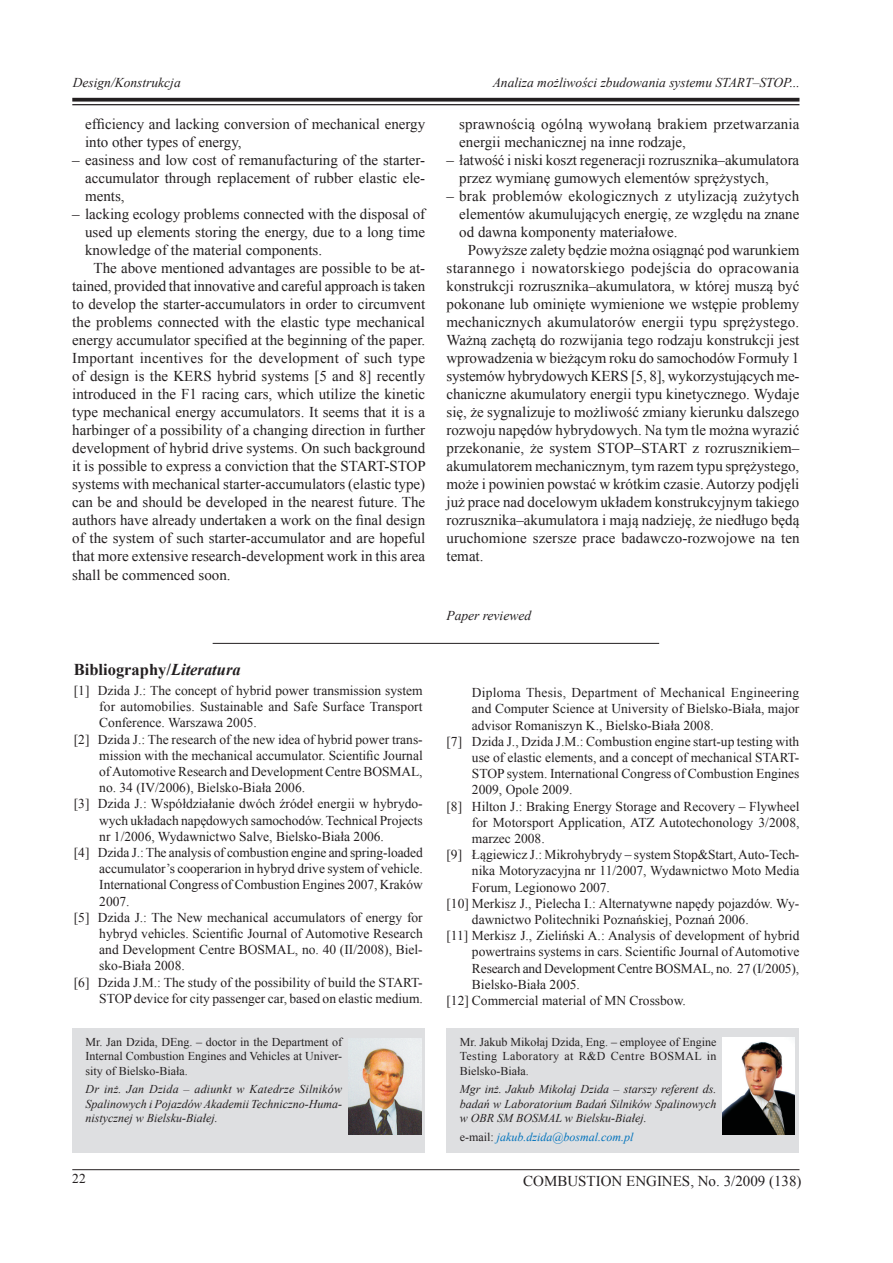
<style>
.page{position:relative;width:893px;height:1263px;background:#fff}
.page>*{position:absolute;margin:0;border:0;box-sizing:border-box;transform-origin:0 0}
.Art-Wstep{font:700 16.5px "Times New Roman";color:#231f20}
.Art-Tekst_GB{font:15px/18px "Times New Roman";color:#231f20;text-align:justify}
.Art-Tekst{font:15px/18px "Times New Roman";letter-spacing:.01em;color:#231f20;text-align:justify}
.Art-Punkty_GB{font:15px/18px "Times New Roman";color:#231f20;text-align:justify}
.Art-Punkty{font:15px/18px "Times New Roman";color:#231f20}
.Art-Literat_10{font:13.5px/16.2px "Times New Roman";color:#231f20;text-align:justify}
.Nagl_strony_L{font:italic 13.5px "Times New Roman";color:#231f20}
.Art-Text-0{font:italic 13.5px "Times New Roman";color:#231f20}
.Art-Odnosnik-GB{font:italic 12px/14.4px "Times New Roman";color:#231f20;text-align:justify}
.Art-Odnosnik{font:12px/14.4px "Times New Roman";color:#231f20;text-align:justify}
.Art-Odnosnik-2{font:italic 12px "Times New Roman";color:#0072bc}
.s1{font-style:italic}
.s2{font-style:normal;color:#231f20}
</style>
<div class="page">
<svg style="left:72px;top:98px;width:727px;height:4px;background:#3a3738"></svg>
<hr style="left:72px;top:104px;width:727px;height:1px;background:#231f20">
<hr style="left:72px;top:1169px;width:727px;height:1px;background:#231f20">
<div style="left:446px;top:1028px;width:353px;height:124px;background:#dedfe1"></div>
<hr style="left:213px;top:643px;width:446px;height:1px;background:#231f20">
<div style="left:72px;top:1028px;width:353px;height:124px;background:#dedfe1"></div>
<img style="left:723px;top:1037px;width:71px;height:97px">
<img style="left:348px;top:1038px;width:74px;height:97px">
<p class="Nagl_strony_L" style="left:73px;top:73px;width:109px">Design/Konstrukcja</p>
<p class="Nagl_strony_L" style="left:493px;top:73px;width:309px">Analiza możliwości zbudowania systemu START–STOP...</p>
<p class="Art-Punkty_GB" style="left:85px;top:115px;width:342px">efficiency and lacking conversion of mechanical energy into other types of energy,</p>
<p class="Art-Punkty_GB" style="left:85px;top:151px;width:342px;text-indent:-13px">– easiness and low cost of remanufacturing of the starter&shy;accumulator through replacement of rubber elastic ele&shy;ments,</p>
<p class="Art-Punkty_GB" style="left:85px;top:205px;width:342px;text-indent:-13px">– lacking ecology problems connected with the disposal of used up elements storing the energy, due to a long time knowledge of the material components.</p>
<p class="Art-Tekst_GB" style="left:72px;top:259px;width:355px;text-indent:21px">The above mentioned advantages are possible to be at&shy;tained, provided that innovative and careful approach is taken to develop the starter-accumulators in order to circumvent the problems connected with the elastic type mechanical energy accumulator specified at the beginning of the paper.<br>Important incentives for the development of such type of design is the KERS hybrid systems [5 and 8] recently introduced in the F1 racing cars, which utilize the kinetic type mechanical energy accumulators. It seems that it is a harbinger of a possibility of a changing direction in further development of hybrid drive systems. On such background it is possible to express a conviction that the START-STOP systems with mechanical starter-accumulators (elastic type) can be and should be developed in the nearest future. The authors have already undertaken a work on the final design of the system of such starter-accumulator and are hopeful that more extensive research-development work in this area shall be commenced soon.</p>
<p class="Art-Wstep" style="left:74px;top:658px;width:168px">Bibliography/<span class="s1">Literatura</span></p>
<p class="Art-Literat_10" style="left:99px;top:682px;width:325px;text-indent:-25px">[1] Dzida J.: The concept of hybrid power transmission system for automobilies. Sustainable and Safe Surface Transport Conference. Warszawa 2005.</p>
<p class="Art-Literat_10" style="left:99px;top:731px;width:325px;text-indent:-25px">[2] Dzida J.: The research of the new idea of hybrid power trans&shy;mission with the mechanical accumulator. Scientific Journal of Automotive Research and Development Centre BOSMAL, no. 34 (IV/2006), Bielsko-Biała 2006.</p>
<p class="Art-Literat_10" style="left:99px;top:796px;width:325px;text-indent:-25px">[3] Dzida J.: Współdziałanie dwóch źródeł energii w hybrydo&shy;wych układach napędowych samochodów. Technical Projects nr 1/2006, Wydawnictwo Salve, Bielsko-Biała 2006.</p>
<p class="Art-Literat_10" style="left:99px;top:844px;width:325px;text-indent:-25px">[4] Dzida J.: The analysis of combustion engine and spring-loaded accumulator’s cooperarion in hybryd drive system of vehicle.<br>International Congress of Combustion Engines 2007, Kraków 2007.</p>
<p class="Art-Literat_10" style="left:99px;top:909px;width:325px;text-indent:-25px">[5] Dzida J.: The New mechanical accumulators of energy for hybryd vehicles. Scientific Journal of Automotive Research and Development Centre BOSMAL, no. 40 (II/2008), Biel&shy;sko-Biała 2008.</p>
<p class="Art-Literat_10" style="left:74px;top:974px;width:351px;text-align:right">[6] Dzida J.M.: The study of the possibility of build the START-<br>STOP device for city passenger car, based on elastic medium.</p>
<p class="Art-Odnosnik" style="left:86px;top:1034px;width:258px">Mr. Jan Dzida, DEng. – doctor in the Department of Internal Combustion Engines and Vehicles at Univer&shy;sity of Bielsko-Biała.</p>
<p class="Art-Odnosnik-GB" style="left:86px;top:1082px;width:258px">Dr inż. Jan Dzida – adiunkt w Katedrze Silników Spalinowych i Pojazdów Akademii Techniczno-Huma&shy;nistycznej w Bielsku-Białej.</p>
<p class="Art-Punkty" style="left:459px;top:115px;width:342px">sprawnością ogólną wywołaną brakiem przetwarzania energii mechanicznej na inne rodzaje,</p>
<p class="Art-Punkty" style="left:459px;top:151px;width:341px;text-indent:-13px">– łatwość i niski koszt regeneracji rozrusznika–akumulatora przez wymianę gumowych elementów sprężystych,</p>
<p class="Art-Punkty" style="left:459px;top:187px;width:342px;text-align:justify;text-indent:-13px">– brak problemów ekologicznych z utylizacją zużytych elementów akumulujących energię, ze względu na znane od dawna komponenty materiałowe.</p>
<p class="Art-Tekst" style="left:446px;top:241px;width:355px;text-indent:21px">Powyższe zalety będzie można osiągnąć pod warunkiem starannego i nowatorskiego podejścia do opracowania konstrukcji rozrusznika–akumulatora, w której muszą być pokonane lub ominięte wymienione we wstępie problemy mechanicznych akumulatorów energii typu sprężystego.<br>Ważną zachętą do rozwijania tego rodzaju konstrukcji jest wprowadzenia w bieżącym roku do samochodów Formuły 1 systemów hybrydowych KERS [5, 8], wykorzystujących me&shy;chaniczne akumulatory energii typu kinetycznego. Wydaje się, że sygnalizuje to możliwość zmiany kierunku dalszego rozwoju napędów hybrydowych. Na tym tle można wyrazić przekonanie, że system STOP–START z rozrusznikiem– akumulatorem mechanicznym, tym razem typu sprężystego, może i powinien powstać w krótkim czasie. Autorzy podjęli już prace nad docelowym układem konstrukcyjnym takiego rozrusznika–akumulatora i mają nadzieję, że niedługo będą uruchomione szersze prace badawczo-rozwojowe na ten temat.</p>
<p class="Art-Text-0" style="left:446px;top:606px;width:86px">Paper reviewed</p>
<p class="Art-Literat_10" style="left:472px;top:684px;width:329px">Diploma Thesis, Department of Mechanical Engineering and Computer Science at University of Bielsko-Biała, major advisor Romaniszyn K., Bielsko-Biała 2008.</p>
<p class="Art-Literat_10" style="left:472px;top:733px;width:329px;text-indent:-26px">[7] Dzida J., Dzida J.M.: Combustion engine start-up testing with use of elastic elements, and a concept of mechanical START-STOP system. International Congress of Combustion Engines 2009, Opole 2009.</p>
<p class="Art-Literat_10" style="left:472px;top:798px;width:329px;text-indent:-26px">[8] Hilton J.: Braking Energy Storage and Recovery – Flywheel for Motorsport Application, ATZ Autotechonology 3/2008, marzec 2008.</p>
<p class="Art-Literat_10" style="left:472px;top:846px;width:329px;text-indent:-26px">[9] Łągiewicz J.: Mikrohybrydy – system Stop&amp;Start, Auto-Tech&shy;nika Motoryzacyjna nr 11/2007, Wydawnictwo Moto Media Forum, Legionowo 2007.</p>
<p class="Art-Literat_10" style="left:472px;top:895px;width:329px;text-indent:-26px">[10] Merkisz J., Pielecha I.: Alternatywne napędy pojazdów. Wy&shy;dawnictwo Politechniki Poznańskiej, Poznań 2006.</p>
<p class="Art-Literat_10" style="left:472px;top:927px;width:329px;text-indent:-26px">[11] Merkisz J., Zieliński A.: Analysis of development of hybrid powertrains systems in cars. Scientific Journal of Automotive Research and Development Centre BOSMAL, no. 27 (I/2005), Bielsko-Biała 2005.</p>
<p class="Art-Literat_10" style="left:446px;top:992px;width:241px">[12] Commercial material of MN Crossbow.</p>
<p class="Art-Odnosnik" style="left:460px;top:1034px;width:258px">Mr. Jakub Mikołaj Dzida, Eng. – employee of Engine Testing Laboratory at R&amp;D Centre BOSMAL in Bielsko-Biała.</p>
<p class="Art-Odnosnik-GB" style="left:460px;top:1082px;width:258px">Mgr inż. Jakub Mikołaj Dzida – starszy referent ds. badań w Laboratorium Badań Silników Spalinowych w OBR SM BOSMAL w Bielsku-Białej.</p>
<p class="Art-Odnosnik-2" style="left:460px;top:1128px;width:175px"><span class="s2">e-mail:</span> jakub.dzida@bosmal.com.pl</p>
<p class="Art-Literat_10" style="left:72px;top:1170px;width:15px">22</p>
<p class="Art-Tekst_GB" style="left:523px;top:1171px;width:280px">COMBUSTION ENGINES, No. 3/2009 (138)</p>
</div>
